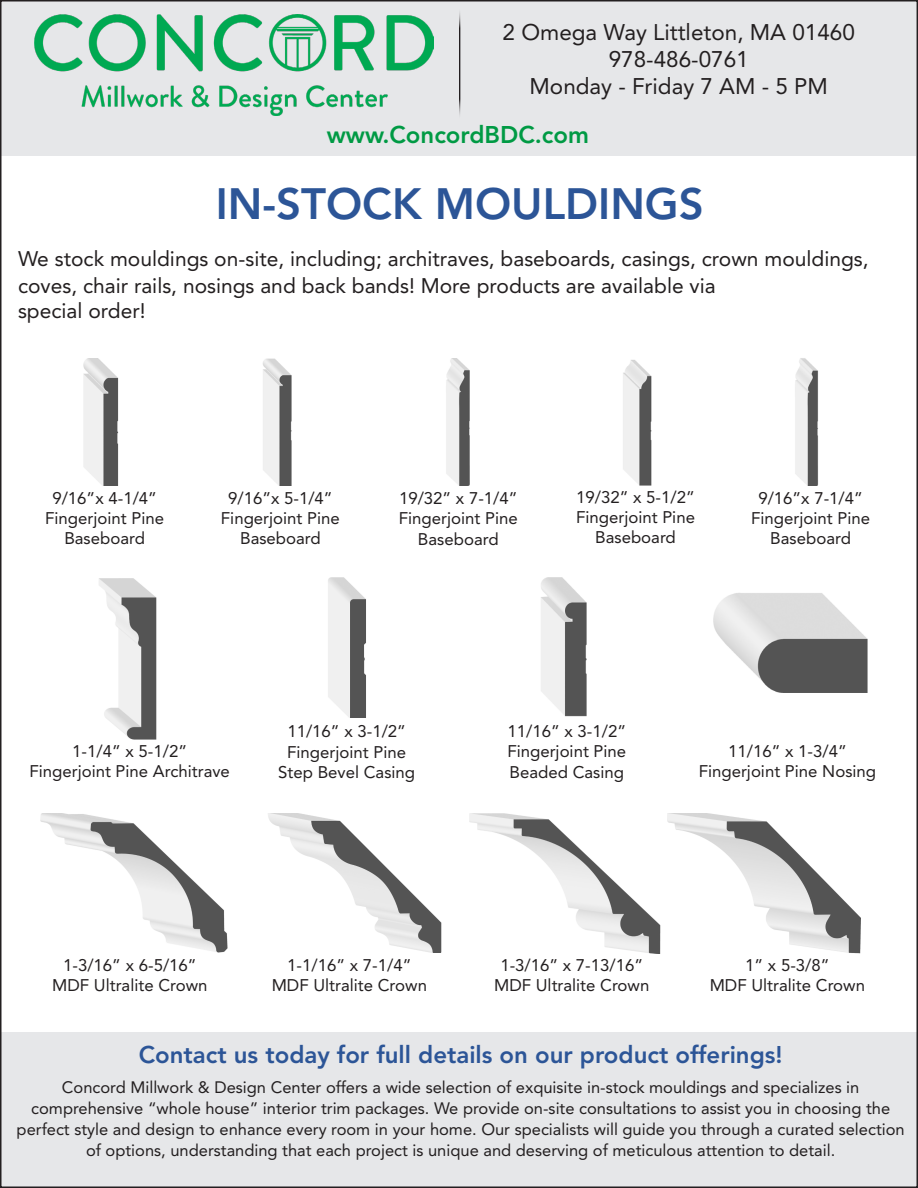
<style>
.page{position:relative;width:918px;height:1188px;background:#fff}
.page>*{position:absolute;margin:0;border:0;box-sizing:border-box;transform-origin:0 0}
.t1{font:800 43.5px "Avenir LT Std";color:#2c5597}
.t2{font:800 24px "Avenir LT Std";color:#2c5597}
.t3{font:800 24px "Avenir LT Std";color:#009a44}
.t4{font:22.5px "Avenir LT Std";color:#231f20}
.t5{font:21px/27px "Avenir LT Std";color:#231f20}
.t6{font:16.8px "Avenir LT Std";color:#231f20}
.t7{font:16.5px/21px "Avenir LT Std";color:#231f20;text-align:center}
</style>
<div class="page">
<img style="left:446px;top:358px;width:24px;height:128px">
<img style="left:623px;top:360px;width:29px;height:125px">
<img style="left:795px;top:358px;width:24px;height:127px">
<img style="left:263px;top:358px;width:29px;height:127px">
<img style="left:83px;top:358px;width:36px;height:127px">
<img style="left:469px;top:813px;width:192px;height:141px">
<img style="left:40px;top:813px;width:188px;height:139px">
<img style="left:667px;top:813px;width:194px;height:140px">
<img style="left:268px;top:813px;width:174px;height:140px">
<img style="left:541px;top:577px;width:46px;height:140px">
<img style="left:99px;top:578px;width:58px;height:161px">
<img style="left:328px;top:578px;width:38px;height:139px">
<img style="left:713px;top:593px;width:155px;height:100px">
<div style="left:2px;top:1032px;width:916px;height:154px;background:#e6e7e9"></div>
<div style="left:2px;top:2px;width:914px;height:154px;background:#e6e7e9"></div>
<img style="left:35px;top:14px;width:399px;height:102px">
<hr style="left:459px;top:8px;width:1px;height:111px;background:#231f20">
<p class="t4" style="left:503px;top:19px;width:354px">2 Omega Way Littleton, MA 01460</p>
<p class="t4" style="left:609px;top:46px;width:142px">978-486-0761</p>
<p class="t4" style="left:530px;top:73px;width:300px">Monday - Friday 7 AM - 5 PM</p>
<p class="t3" style="left:327px;top:121px;width:264px">www.ConcordBDC.com</p>
<p class="t1" style="left:216px;top:178px;width:490px">IN-STOCK MOULDINGS</p>
<p class="t5" style="left:18px;top:245px;width:852px">We stock mouldings on-site, including; architraves, baseboards, casings, crown mouldings, coves, chair rails, nosings and back bands! More products are available via</p>
<p class="t5" style="left:18px;top:298px;width:129px">special order!</p>
<p class="t6" style="left:52px;top:488px;width:106px">9/16”x 4-1/4”</p>
<p class="t6" style="left:45px;top:508px;width:120px">Fingerjoint Pine</p>
<p class="t6" style="left:64px;top:528px;width:82px">Baseboard</p>
<p class="t6" style="left:228px;top:488px;width:106px">9/16”x 5-1/4”</p>
<p class="t6" style="left:221px;top:508px;width:120px">Fingerjoint Pine</p>
<p class="t6" style="left:240px;top:528px;width:82px">Baseboard</p>
<p class="t6" style="left:399px;top:489px;width:120px">19/32” x 7-1/4”</p>
<p class="t6" style="left:399px;top:509px;width:120px">Fingerjoint Pine</p>
<p class="t6" style="left:418px;top:529px;width:82px">Baseboard</p>
<p class="t6" style="left:576px;top:487px;width:120px">19/32” x 5-1/2”</p>
<p class="t6" style="left:576px;top:507px;width:120px">Fingerjoint Pine</p>
<p class="t6" style="left:595px;top:527px;width:82px">Baseboard</p>
<p class="t6" style="left:758px;top:488px;width:106px">9/16”x 7-1/4”</p>
<p class="t6" style="left:751px;top:508px;width:120px">Fingerjoint Pine</p>
<p class="t6" style="left:770px;top:528px;width:82px">Baseboard</p>
<p class="t6" style="left:72px;top:742px;width:116px">1-1/4” x 5-1/2”</p>
<p class="t6" style="left:29px;top:762px;width:202px">Fingerjoint Pine Architrave</p>
<p class="t6" style="left:287px;top:722px;width:120px">11/16” x 3-1/2”</p>
<p class="t6" style="left:287px;top:742px;width:120px">Fingerjoint Pine</p>
<p class="t6" style="left:278px;top:762px;width:138px">Step Bevel Casing</p>
<p class="t6" style="left:508px;top:722px;width:120px">11/16” x 3-1/2”</p>
<p class="t6" style="left:507px;top:742px;width:120px">Fingerjoint Pine</p>
<p class="t6" style="left:510px;top:762px;width:116px">Beaded Casing</p>
<p class="t6" style="left:728px;top:741px;width:120px">11/16” x 1-3/4”</p>
<p class="t6" style="left:699px;top:762px;width:179px">Fingerjoint Pine Nosing</p>
<p class="t6" style="left:63px;top:956px;width:135px">1-3/16” x 6-5/16”</p>
<p class="t6" style="left:52px;top:976px;width:157px">MDF Ultralite Crown</p>
<p class="t6" style="left:287px;top:956px;width:126px">1-1/16” x 7-1/4”</p>
<p class="t6" style="left:272px;top:976px;width:157px">MDF Ultralite Crown</p>
<p class="t6" style="left:500px;top:956px;width:144px">1-3/16” x 7-13/16”</p>
<p class="t6" style="left:494px;top:976px;width:157px">MDF Ultralite Crown</p>
<p class="t6" style="left:745px;top:956px;width:86px">1” x 5-3/8”</p>
<p class="t6" style="left:710px;top:976px;width:157px">MDF Ultralite Crown</p>
<p class="t2" style="left:139px;top:1040px;width:645px">Contact us today for full details on our product offerings!</p>
<p class="t7" style="left:62px;top:1077px;width:799px">Concord Millwork &amp; Design Center offers a wide selection of exquisite in-stock mouldings and specializes in</p>
<p class="t7" style="left:17px;top:1098px;width:890px">comprehensive “whole house” interior trim packages. We provide on-site consultations to assist you in choosing the perfect style and design to enhance every room in your home. Our specialists will guide you through a curated selection of options, understanding that each project is unique and deserving of meticulous attention to detail.</p>
</div>
